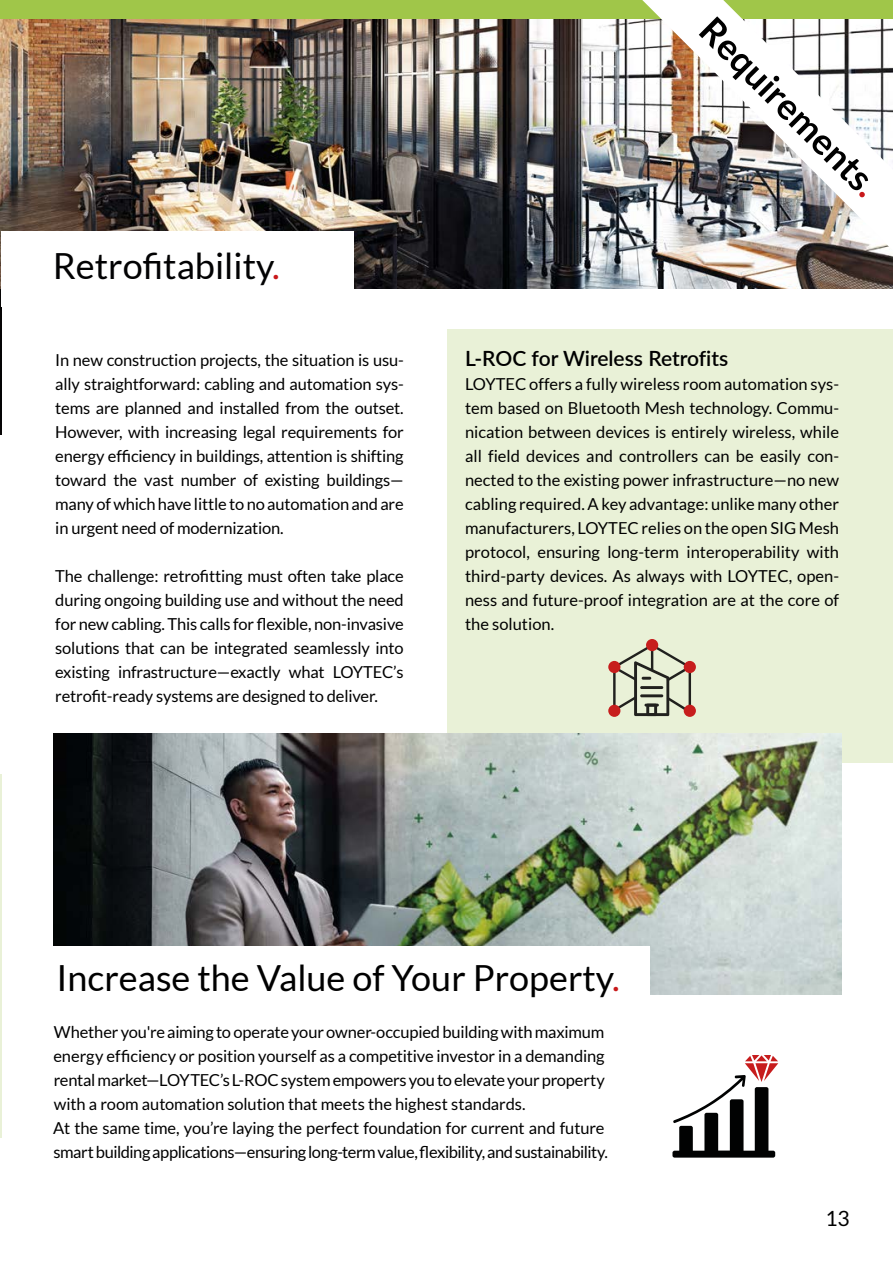
<style>
.page{position:relative;width:893px;height:1263px;background:#fff}
.page>*{position:absolute;margin:0;border:0;box-sizing:border-box;transform-origin:0 0}
.t1{font:36px "Lato";color:#000}
.t2{font:36px "Lato";color:#020203}
.t3{font:700 36px "Lato";color:#000}
.t4{font:600 21px "Lato";color:#000}
.t5{font:21px "Lato";color:#000}
.t6{font:16.5px/24px "Lato";letter-spacing:-.01em;color:#000;text-align:justify}
.s1{color:#c8191b}
</style>
<div class="page">
<div style="left:447px;top:329px;width:446px;height:434px;background:#e9f1d7"></div>
<img style="left:0;top:289px;width:1px;height:145px">
<hr style="left:0;top:775px;width:1px;height:363px;background:#e9f1d7">
<img style="left:0;top:19px;width:893px;height:270px">
<div style="left:1px;top:231px;width:353px;height:76px;background:#fff"></div>
<img style="left:53px;top:734px;width:789px;height:260px">
<div style="left:8px;top:946px;width:641px;height:75px;background:#fff"></div>
<div style="left:0;top:0;width:893px;height:19px;background:#a0c649"></div>
<img style="left:642px;top:0;width:251px;height:251px">
<img style="left:658px;top:0;width:235px;height:235px">
<svg style="left:672px;top:1055px;width:106px;height:102px"></svg>
<hr style="left:689px;top:671px;width:2px;height:36px;background:#21211e">
<hr style="left:613px;top:671px;width:3px;height:36px;background:#21211e">
<div style="left:684px;top:661px;width:12px;height:12px;background:#c71e1d;border-radius:50%"></div>
<div style="left:684px;top:705px;width:12px;height:12px;background:#c71e1d;border-radius:50%"></div>
<div style="left:608px;top:705px;width:12px;height:12px;background:#c71e1d;border-radius:50%"></div>
<div style="left:608px;top:661px;width:12px;height:12px;background:#c71e1d;border-radius:50%"></div>
<div style="left:646px;top:639px;width:12px;height:12px;background:#c71e1d;border-radius:50%"></div>
<svg style="left:617px;top:646px;width:70px;height:70px"></svg>
<h1 class="t2" style="left:53px;top:246px;width:229px">Retrofitability<span class="s1">.</span></h1>
<p class="t6" style="left:55px;top:348px;width:350px">In new construction projects, the situation is usu&shy;ally straightforward: cabling and automation sys&shy;tems are planned and installed from the outset.<br>However, with increasing legal requirements for energy efficiency in buildings, attention is shifting toward the vast number of existing buildings— many of which have little to no automation and are in urgent need of modernization.</p>
<p class="t6" style="left:55px;top:564px;width:350px">The challenge: retrofitting must often take place during ongoing building use and without the need for new cabling. This calls for flexible, non-invasive solutions that can be integrated seamlessly into existing infrastructure—exactly what LOYTEC’s retrofit-ready systems are designed to deliver.</p>
<h1 class="t3" style="left:721px;top:9px;width:237px;rotate:45deg">Requirements<span class="s1">.</span></h1>
<p class="t4" style="left:465px;top:343px;width:265px">L-ROC for Wireless Retrofits</p>
<p class="t6" style="left:465px;top:372px;width:376px">LOYTEC offers a fully wireless room automation sys&shy;tem based on Bluetooth Mesh technology. Commu&shy;nication between devices is entirely wireless, while all field devices and controllers can be easily con&shy;nected to the existing power infrastructure—no new cabling required. A key advantage: unlike many other manufacturers, LOYTEC relies on the open SIG Mesh protocol, ensuring long-term interoperability with third-party devices. As always with LOYTEC, open&shy;ness and future-proof integration are at the core of the solution.</p>
<h1 class="t1" style="left:57px;top:958px;width:565px">Increase the Value of Your Property<span class="s1">.</span></h1>
<p class="t6" style="left:53px;top:1020px;width:556px;text-align:left">Whether you're aiming to operate your owner-occupied building with maximum energy efficiency or position yourself as a competitive investor in a demanding rental market—LOYTEC’s L-ROC system empowers you to elevate your property with a room automation solution that meets the highest standards.<br>At the same time, you’re laying the perfect foundation for current and future smart building applications—ensuring long-term value, flexibility, and sustainability.</p>
<p class="t5" style="left:825px;top:1207px;width:26px">13</p>
</div>
